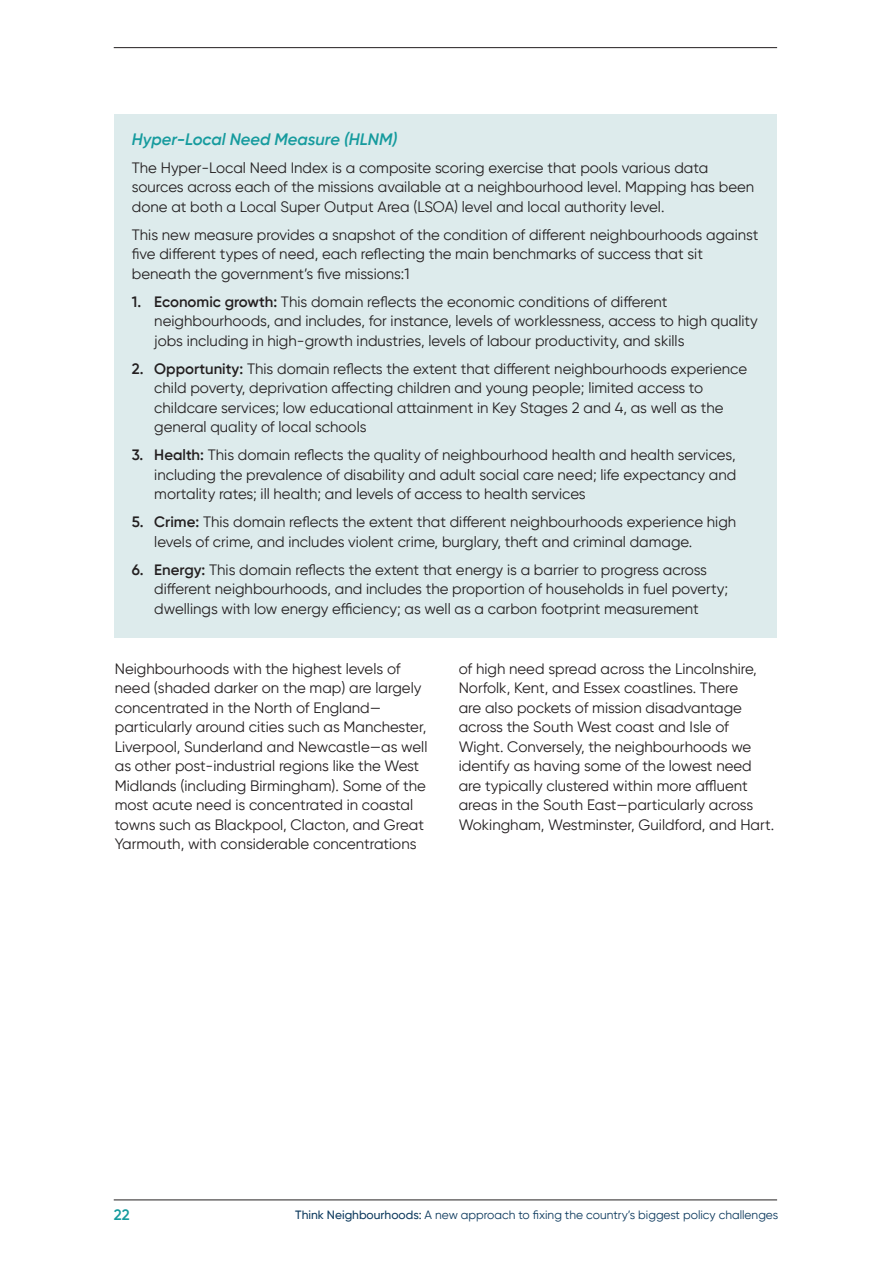
<style>
.page{position:relative;width:893px;height:1263px;background:#fff}
.page>*{position:absolute;margin:0;border:0;box-sizing:border-box;transform-origin:0 0}
.t1{font:italic 600 16.5px "Gilroy";color:#169b9e}
.t2{font:15px/19.5px "Gilroy";color:#231f20}
.t3{font:600 15px "Gilroy";color:#169b9e}
.t4{font:12px "Gilroy";color:#0c395d}
.s1{font-weight:600}
.s2{font-weight:500}
</style>
<div class="page">
<hr style="left:114px;top:1200px;width:663px;height:1px;background:#231f20">
<hr style="left:114px;top:47px;width:663px;height:1px;background:#231f20">
<div style="left:115px;top:115px;width:662px;height:523px;background:#ddebec"></div>
<p class="t1" style="left:132px;top:131px;width:267px">Hyper-Local Need Measure (HLNM)</p>
<p class="t2" style="left:132px;top:157px;width:624px">The Hyper-Local Need Index is a composite scoring exercise that pools various data sources across each of the missions available at a neighbourhood level. Mapping has been done at both a Local Super Output Area (LSOA) level and local authority level.</p>
<p class="t2" style="left:132px;top:224px;width:628px">This new measure provides a snapshot of the condition of different neighbourhoods against five different types of need, each reflecting the main benchmarks of success that sit beneath the government’s five missions:1</p>
<p class="t2" style="left:154px;top:291px;width:605px;text-indent:-22px"><span class="s1">1. Economic growth:</span> This domain reflects the economic conditions of different neighbourhoods, and includes, for instance, levels of worklessness, access to high quality jobs including in high-growth industries, levels of labour productivity, and skills</p>
<p class="t2" style="left:154px;top:358px;width:594px;text-indent:-22px"><span class="s1">2. Opportunity:</span> This domain reflects the extent that different neighbourhoods experience child poverty, deprivation affecting children and young people; limited access to childcare services; low educational attainment in Key Stages 2 and 4, as well as the general quality of local schools</p>
<p class="t2" style="left:154px;top:445px;width:584px;text-align:justify;text-indent:-22px"><span class="s1">3. Health:</span> This domain reflects the quality of neighbourhood health and health services, including the prevalence of disability and adult social care need; life expectancy and mortality rates; ill health; and levels of access to health services</p>
<p class="t2" style="left:154px;top:512px;width:583px;text-indent:-22px"><span class="s1">5. Crime:</span> This domain reflects the extent that different neighbourhoods experience high levels of crime, and includes violent crime, burglary, theft and criminal damage.</p>
<p class="t2" style="left:154px;top:559px;width:575px;text-indent:-22px"><span class="s1">6. Energy:</span> This domain reflects the extent that energy is a barrier to progress across different neighbourhoods, and includes the proportion of households in fuel poverty; dwellings with low energy efficiency; as well as a carbon footprint measurement</p>
<p class="t2" style="left:115px;top:658px;width:314px">Neighbourhoods with the highest levels of need (shaded darker on the map) are largely concentrated in the North of England— particularly around cities such as Manchester, Liverpool, Sunderland and Newcastle—as well as other post-industrial regions like the West Midlands (including Birmingham). Some of the most acute need is concentrated in coastal towns such as Blackpool, Clacton, and Great Yarmouth, with considerable concentrations</p>
<p class="t2" style="left:459px;top:658px;width:317px">of high need spread across the Lincolnshire, Norfolk, Kent, and Essex coastlines. There<br>are also pockets of mission disadvantage across the South West coast and Isle of Wight. Conversely, the neighbourhoods we identify as having some of the lowest need are typically clustered within more affluent areas in the South East—particularly across Wokingham, Westminster, Guildford, and Hart.</p>
<p class="t3" style="left:114px;top:1207px;width:17px">22</p>
<p class="t4" style="left:295px;top:1208px;width:484px"><span class="s2">Think Neighbourhoods:</span> A new approach to fixing the country’s biggest policy challenges</p>
</div>
